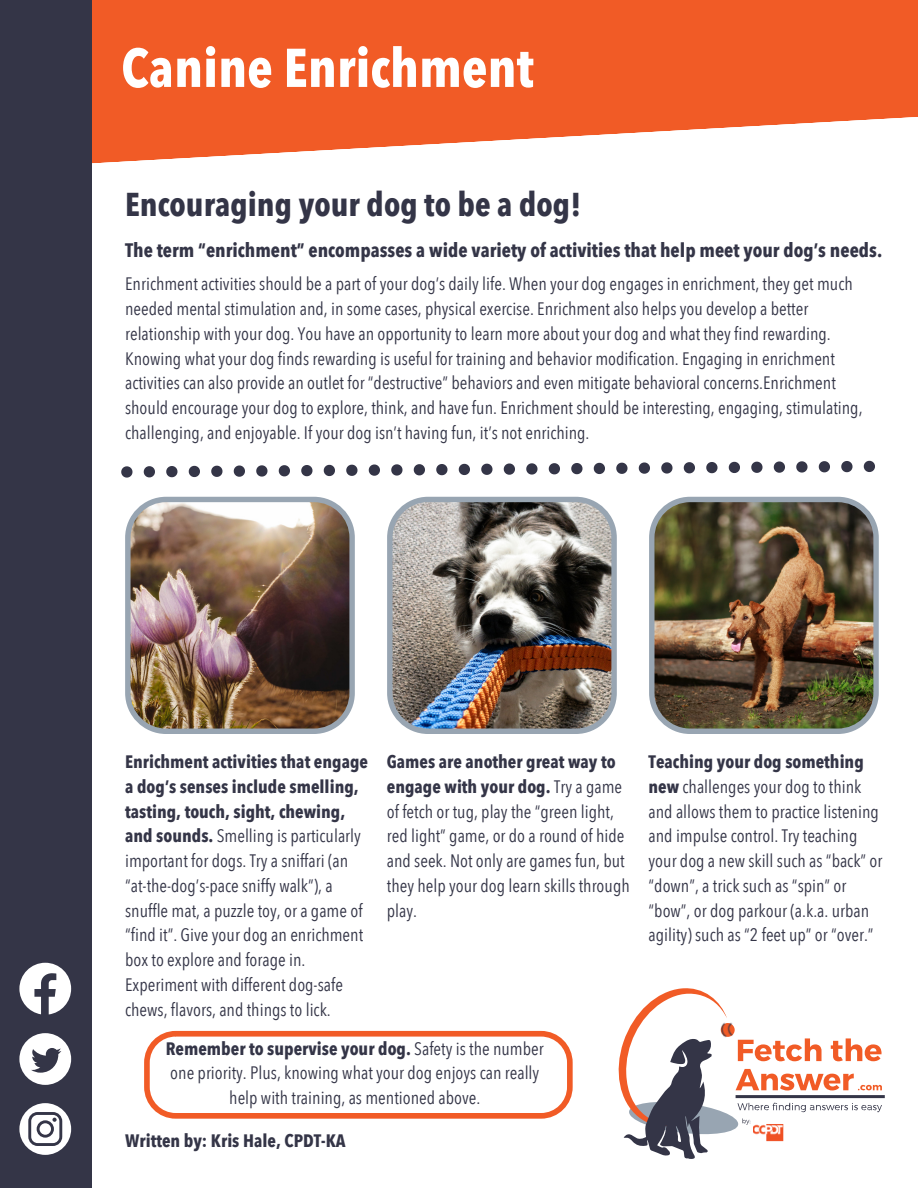
<style>
.page{position:relative;width:918px;height:1188px;background:#fff}
.page>*{position:absolute;margin:0;border:0;box-sizing:border-box;transform-origin:0 0}
.t1{font:700 54px "Avenir Next Condensed";color:#fff}
.t2{font:700 33px "Avenir Next Condensed";color:#343547}
.t3{font:700 19.5px "Avenir Next Condensed";color:#343547}
.t4{font:18px/24.8px "Avenir Next Condensed";color:#343547}
.t5{font:700 18px "Avenir Next Condensed";color:#343547}
.s1{font-weight:700}
</style>
<div class="page">
<hr style="left:736px;top:1095px;width:149px;height:3px;background:#343547">
<svg style="left:618px;top:988px;width:264px;height:171px"></svg>
<img style="left:753px;top:1124px;width:31px;height:18px">
<svg style="left:92px;top:0;width:826px;height:164px;background:#f37245"></svg>
<div style="left:0;top:0;width:92px;height:1188px;background:#343547"></div>
<svg style="left:19px;top:963px;width:52px;height:51px"></svg>
<svg style="left:19px;top:1033px;width:52px;height:52px"></svg>
<svg style="left:19px;top:1103px;width:52px;height:52px"></svg>
<svg style="left:121px;top:461px;width:754px;height:17px"></svg>
<img style="left:649px;top:497px;width:230px;height:237px">
<img style="left:387px;top:497px;width:230px;height:237px">
<img style="left:125px;top:497px;width:230px;height:237px">
<svg style="left:144px;top:1031px;width:429px;height:88px"></svg>
<p class="t1" style="left:121px;top:33px;width:414px">Canine Enrichment</p>
<p class="t2" style="left:125px;top:183px;width:458px">Encouraging your dog to be a dog!</p>
<p class="t3" style="left:125px;top:237px;width:759px">The term “enrichment” encompasses a wide variety of activities that help meet your dog’s needs.</p>
<p class="t4" style="left:125px;top:272px;width:739px">Enrichment activities should be a part of your dog’s daily life. When your dog engages in enrichment, they get much needed mental stimulation and, in some cases, physical exercise. Enrichment also helps you develop a better relationship with your dog. You have an opportunity to learn more about your dog and what they find rewarding.<br>Knowing what your dog finds rewarding is useful for training and behavior modification. Engaging in enrichment activities can also provide an outlet for “destructive” behaviors and even mitigate behavioral concerns.Enrichment should encourage your dog to explore, think, and have fun. Enrichment should be interesting, engaging, stimulating, challenging, and enjoyable. If your dog isn’t having fun, it’s not enriching.</p>
<p class="t4" style="left:125px;top:750px;width:244px"><span class="s1">Enrichment activities that engage a dog’s senses include smelling, tasting, touch, sight, chewing, and sounds.</span> Smelling is particularly important for dogs. Try a sniffari (an “at-the-dog’s-pace sniffy walk”), a snuffle mat, a puzzle toy, or a game of “find it”. Give your dog an enrichment box to explore and forage in.<br>Experiment with different dog-safe chews, flavors, and things to lick.</p>
<p class="t4" style="left:387px;top:750px;width:244px"><span class="s1">Games are another great way to engage with your dog.</span> Try a game of fetch or tug, play the “green light, red light” game, or do a round of hide and seek. Not only are games fun, but they help your dog learn skills through play.</p>
<p class="t4" style="left:649px;top:750px;width:235px"><span class="s1">Teaching your dog something new</span> challenges your dog to think and allows them to practice listening and impulse control. Try teaching your dog a new skill such as “back” or “down”, a trick such as “spin” or “bow”, or dog parkour (a.k.a. urban agility) such as “2 feet up” or “over.”</p>
<p class="t4" style="left:166px;top:1037px;width:379px;text-align:center"><span class="s1">Remember to supervise your dog.</span> Safety is the number one priority. Plus, knowing what your dog enjoys can really help with training, as mentioned above.</p>
<p class="t5" style="left:125px;top:1129px;width:222px">Written by: Kris Hale, CPDT-KA</p>
</div>
